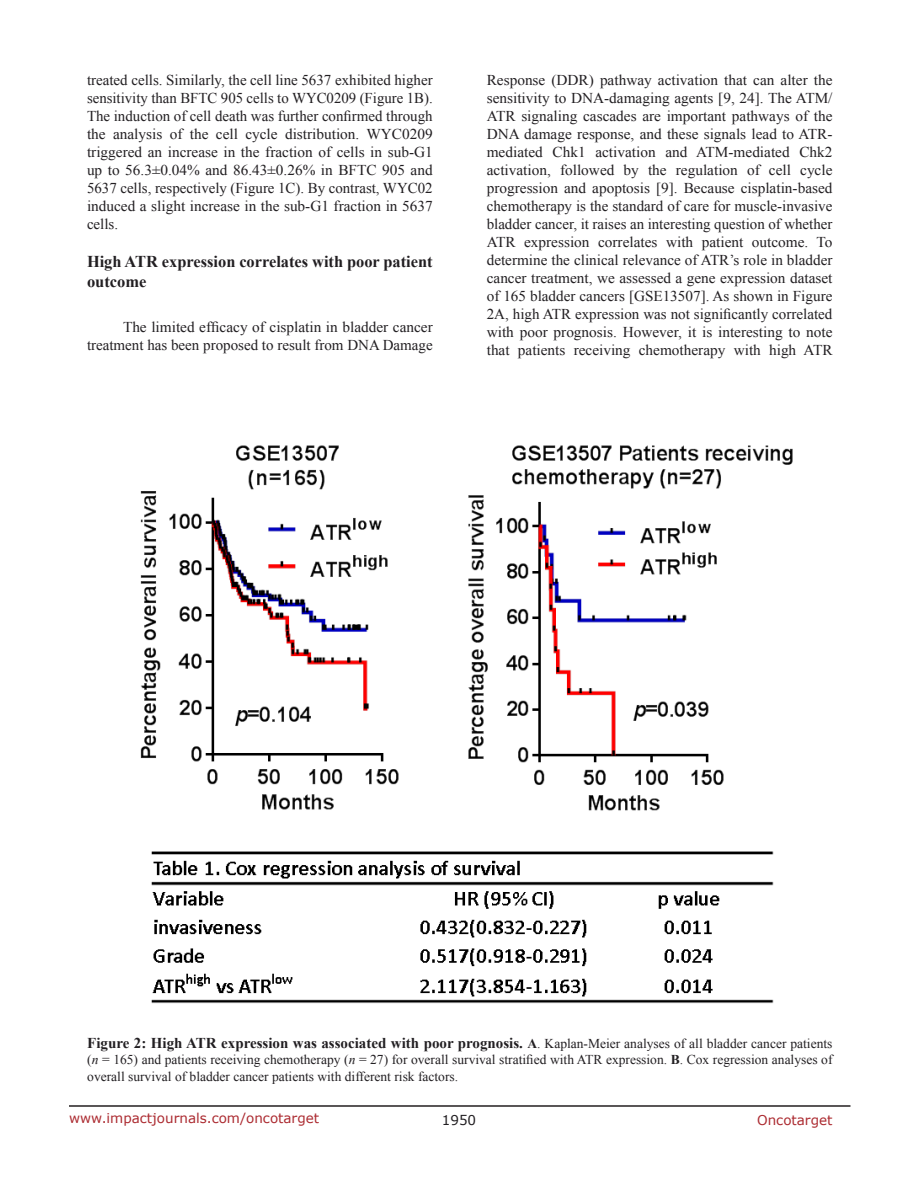
<style>
.page{position:relative;width:918px;height:1188px;background:#fff}
.page>*{position:absolute;margin:0;border:0;box-sizing:border-box;transform-origin:0 0}
.SubHeading{font:700 16.5px/19.8px "Times New Roman";color:#221f22}
.BodyText{font:15px/18px "Times New Roman";color:#221f22;text-align:justify}
.FigureText{font:700 15px "Times New Roman";color:#221f22}
.FigureText-2{font:13.5px/16.2px "Times New Roman";color:#221f22}
.t1{font:13.5px "Verdana";color:#ac2b31}
.t2{font:13.5px "Verdana";color:#221f22}
.s1{font-size:13.5px}
.s2{font-weight:400;font-size:13.5px}
.s3{font-style:italic}
.s4{font-weight:700}
</style>
<div class="page">
<hr style="left:69px;top:1105px;width:781px;height:2px;background:#231f20">
<img style="left:140px;top:445px;width:653px;height:559px">
<p class="BodyText" style="left:87px;top:71px;width:347px">treated cells. Similarly, the cell line 5637 exhibited higher sensitivity than BFTC 905 cells to WYC0209 (Figure 1B).<br>The induction of cell death was further confirmed through the analysis of the cell cycle distribution. WYC0209 triggered an increase in the fraction of cells in sub-G1 up to 56.3±0.04% and 86.43±0.26% in BFTC 905 and 5637 cells, respectively (Figure 1C). By contrast, WYC02 induced a slight increase in the sub-G1 fraction in 5637 cells.</p>
<p class="SubHeading" style="left:87px;top:251px;width:347px">High ATR expression correlates with poor patient outcome</p>
<p class="BodyText" style="left:87px;top:318px;width:347px;text-align:right">The limited efficacy of cisplatin in bladder cancer treatment has been proposed to result from DNA Damage</p>
<p class="BodyText" style="left:487px;top:71px;width:347px">Response (DDR) pathway activation that can alter the sensitivity to DNA-damaging agents [9, 24]. The ATM/ ATR signaling cascades are important pathways of the DNA damage response, and these signals lead to ATR&shy;mediated Chk1 activation and ATM-mediated Chk2 activation, followed by the regulation of cell cycle progression and apoptosis [9]. Because cisplatin-based chemotherapy is the standard of care for muscle-invasive bladder cancer, it raises an interesting question of whether ATR expression correlates with patient outcome. To determine the clinical relevance of ATR’s role in bladder cancer treatment, we assessed a gene expression dataset of 165 bladder cancers [GSE13507]. As shown in Figure 2A, high ATR expression was not significantly correlated with poor prognosis. However, it is interesting to note that patients receiving chemotherapy with high ATR</p>
<p class="FigureText" style="left:87px;top:1033px;width:747px">Figure 2: High ATR expression was associated with poor prognosis. <span class="s1">A</span><span class="s2">. Kaplan-Meier analyses of all bladder cancer patients</span></p>
<p class="FigureText-2" style="left:87px;top:1052px;width:747px">(<span class="s3">n</span> = 165) and patients receiving chemotherapy (<span class="s3">n</span> = 27) for overall survival stratified with ATR expression. <span class="s4">B</span>. Cox regression analyses of overall survival of bladder cancer patients with different risk factors.</p>
<p class="t1" style="left:69px;top:1109px;width:252px">www.impactjournals.com/oncotarget</p>
<p class="t2" style="left:442px;top:1111px;width:36px">1950</p>
<p class="t1" style="left:757px;top:1111px;width:77px">Oncotarget</p>
</div>
